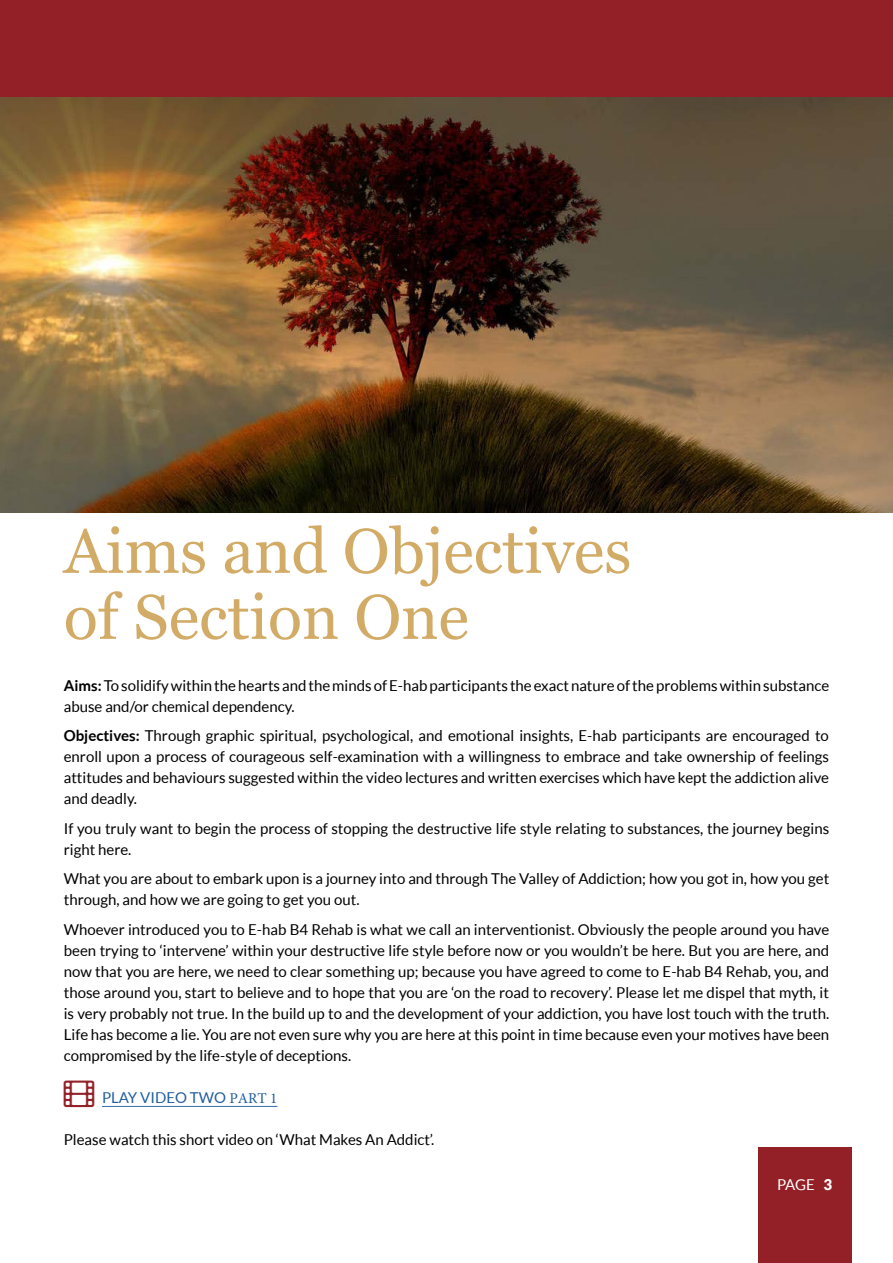
<style>
.page{position:relative;width:893px;height:1263px;background:#fff}
.page>*{position:absolute;margin:0;border:0;box-sizing:border-box;transform-origin:0 0}
.t1{font:63px/66px "Georgia";color:#d2ac67}
.t2{font:15px/21px "Lato";color:#000}
.t3{font:15px "Lato";color:#215e9e}
.t4{font:15px "Lato";color:#fff}
.s1{font-weight:700}
.s2{font-family:"Minion Pro"}
.s3{font-weight:900}
</style>
<div class="page">
<div style="left:0;top:0;width:893px;height:97px;background:#932027"></div>
<div style="left:758px;top:1147px;width:93px;height:116px;background:#932027"></div>
<hr style="left:102px;top:1106px;width:175px;height:1px;background:#215e9e">
<img style="left:0;top:97px;width:893px;height:415px">
<h1 class="t1" style="left:64px;top:515px;width:569px">Aims and Objectives of Section One</h1>
<p class="t2" style="left:64px;top:674px;width:767px"><span class="s1">Aims:</span> To solidify within the hearts and the minds of E-hab participants the exact nature of the problems within substance abuse and/or chemical dependency.</p>
<p class="t2" style="left:64px;top:725px;width:767px;text-align:justify"><span class="s1">Objectives:</span> Through graphic spiritual, psychological, and emotional insights, E-hab participants are encouraged to enroll upon a process of courageous self-examination with a willingness to embrace and take ownership of feelings attitudes and behaviours suggested within the video lectures and written exercises which have kept the addiction alive and deadly.</p>
<p class="t2" style="left:64px;top:818px;width:767px">If you truly want to begin the process of stopping the destructive life style relating to substances, the journey begins right here.</p>
<p class="t2" style="left:64px;top:868px;width:767px">What you are about to embark upon is a journey into and through The Valley of Addiction; how you got in, how you get through, and how we are going to get you out.</p>
<p class="t2" style="left:64px;top:919px;width:767px;text-align:justify">Whoever introduced you to E-hab B4 Rehab is what we call an interventionist. Obviously the people around you have been trying to ‘intervene’ within your destructive life style before now or you wouldn’t be here. But you are here, and now that you are here, we need to clear something up; because you have agreed to come to E-hab B4 Rehab, you, and those around you, start to believe and to hope that you are ‘on the road to recovery’. Please let me dispel that myth, it is very probably not true. In the build up to and the development of your addiction, you have lost touch with the truth.<br>Life has become a lie. You are not even sure why you are here at this point in time because even your motives have been compromised by the life-style of deceptions.</p>
<p class="t3" style="left:102px;top:1089px;width:177px">PLAY VIDEO TWO <span class="s2">PART 1</span></p>
<p class="t2" style="left:64px;top:1129px;width:372px">Please watch this short video on ‘What Makes An Addict’.</p>
<p class="t4" style="left:777px;top:1176px;width:57px">PAGE <span class="s3">3</span></p>
</div>
